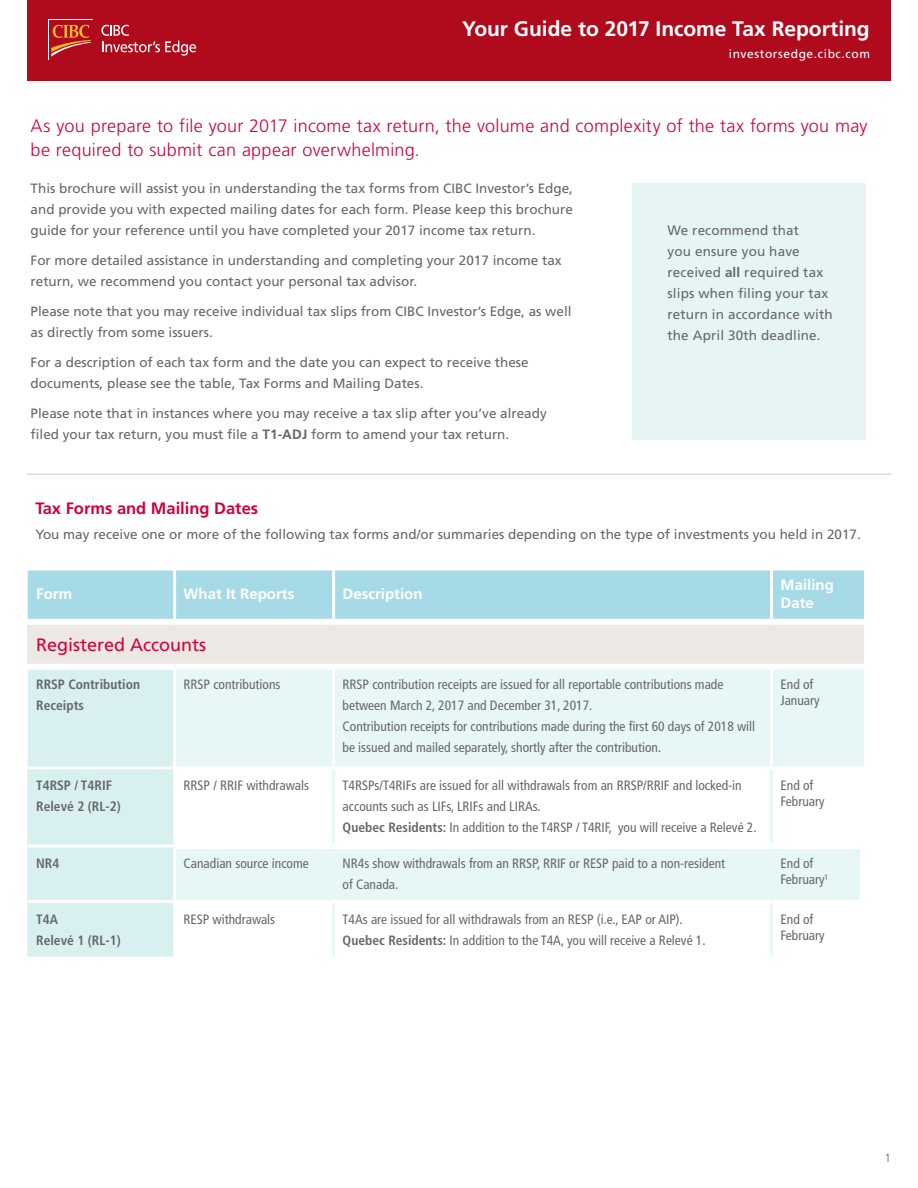
<style>
.page{position:relative;width:918px;height:1188px;background:#fff}
.page>*{position:absolute;margin:0;border:0;box-sizing:border-box;transform-origin:0 0}
.t1{font:700 21px "Frutiger LT Std";letter-spacing:-.005em;color:#fff}
.general_copy{font:300 18px/24px "Frutiger LT Std";letter-spacing:.015em;color:#d40139}
.t2{font:18px "Frutiger LT Std";color:#d40139}
.Subhead_copy{font:700 16.5px "Frutiger LT Std";color:#d40139}
.t3{font:700 15px/18px "Frutiger LT Std";color:#fff}
.general_copy-2{font:13.5px/21px "Frutiger LT Std";color:#67676a}
.description{font:condensed 13.5px/21px "Frutiger LT Std";color:#67676a}
.t4{font:700 condensed 13.5px/21px "Frutiger LT Std";color:#67676a}
.t5{font:12px "Frutiger LT Std";letter-spacing:.05em;color:#fff}
.sub_subhead{font:300 12px "Frutiger LT Std";color:#67676a}
.s1{font-weight:700}
</style>
<div class="page">
<div style="left:27px;top:0;width:864px;height:81px;background:#af0b1c"></div>
<svg style="left:101px;top:25px;width:95px;height:31px"></svg>
<svg style="left:51px;top:25px;width:40px;height:32px"></svg>
<div style="left:28px;top:571px;width:836px;height:48px;background:#a6dae6"></div>
<div style="left:27px;top:622px;width:837px;height:45px;background:#ece8e4"></div>
<div style="left:27px;top:670px;width:148px;height:287px;background:#d8f0f0"></div>
<div style="left:176px;top:670px;width:688px;height:96px;background:#e7f6f6"></div>
<div style="left:176px;top:849px;width:684px;height:51px;background:#e7f6f6"></div>
<hr style="left:27px;top:670px;width:1px;height:96px;background:#fff">
<hr style="left:173px;top:670px;width:3px;height:96px;background:#fff">
<hr style="left:173px;top:570px;width:3px;height:49px;background:#fff">
<hr style="left:332px;top:570px;width:3px;height:49px;background:#fff">
<hr style="left:770px;top:570px;width:3px;height:49px;background:#fff">
<div style="left:27px;top:619px;width:148px;height:6px;background:#fff"></div>
<div style="left:175px;top:619px;width:159px;height:6px;background:#fff"></div>
<div style="left:334px;top:619px;width:438px;height:6px;background:#fff"></div>
<div style="left:772px;top:619px;width:92px;height:6px;background:#fff"></div>
<div style="left:27px;top:664px;width:148px;height:6px;background:#fff"></div>
<div style="left:175px;top:664px;width:159px;height:6px;background:#fff"></div>
<div style="left:334px;top:664px;width:438px;height:6px;background:#fff"></div>
<div style="left:772px;top:664px;width:92px;height:6px;background:#fff"></div>
<hr style="left:332px;top:670px;width:3px;height:96px;background:#fff">
<hr style="left:770px;top:670px;width:3px;height:96px;background:#fff">
<hr style="left:173px;top:766px;width:161px;height:4px;background:#fff">
<hr style="left:332px;top:770px;width:3px;height:73px;background:#e7f6f6">
<hr style="left:770px;top:770px;width:3px;height:73px;background:#e7f6f6">
<hr style="left:173px;top:848px;width:3px;height:52px;background:#fff">
<hr style="left:332px;top:903px;width:3px;height:54px;background:#e7f6f6">
<hr style="left:770px;top:903px;width:3px;height:54px;background:#e7f6f6">
<svg style="left:27px;top:766px;width:146px;height:4px"></svg>
<hr style="left:173px;top:770px;width:3px;height:73px;background:#fff">
<svg style="left:27px;top:844px;width:148px;height:4px"></svg>
<hr style="left:27px;top:900px;width:149px;height:3px;background:#fff">
<hr style="left:173px;top:903px;width:3px;height:54px;background:#fff">
<div style="left:632px;top:183px;width:234px;height:257px;background:#e6f4f4"></div>
<hr style="left:27px;top:474px;width:864px;height:1px;background:#c7c8ca">
<h1 class="t1" style="left:462px;top:17px;width:409px">Your Guide to 2017 Income Tax Reporting</h1>
<p class="t5" style="left:729px;top:46px;width:143px">investorsedge.cibc.com</p>
<p class="general_copy" style="left:31px;top:114px;width:838px">As you prepare to file your 2017 income tax return, the volume and complexity of the tax forms you may be required to submit can appear overwhelming.</p>
<p class="general_copy-2" style="left:31px;top:178px;width:544px;text-align:justify">This brochure will assist you in understanding the tax forms from CIBC Investor’s Edge, and provide you with expected mailing dates for each form. Please keep this brochure guide for your reference until you have completed your 2017 income tax return.</p>
<p class="general_copy-2" style="left:31px;top:250px;width:533px">For more detailed assistance in understanding and completing your 2017 income tax return, we recommend you contact your personal tax advisor.</p>
<p class="general_copy-2" style="left:31px;top:301px;width:542px">Please note that you may receive individual tax slips from CIBC Investor’s Edge, as well as directly from some issuers.</p>
<p class="general_copy-2" style="left:31px;top:352px;width:500px">For a description of each tax form and the date you can expect to receive these documents, please see the table, Tax Forms and Mailing Dates.</p>
<p class="general_copy-2" style="left:31px;top:403px;width:518px">Please note that in instances where you may receive a tax slip after you’ve already filed your tax return, you must file a <span class="s1">T1-ADJ</span> form to amend your tax return.</p>
<p class="general_copy-2" style="left:668px;top:220px;width:167px">We recommend that<br>you ensure you have received <span class="s1">all</span> required tax slips when filing your tax return in accordance with the April 30th deadline.</p>
<p class="Subhead_copy" style="left:35px;top:498px;width:224px">Tax Forms and Mailing Dates</p>
<p class="general_copy-2" style="left:35px;top:524px;width:827px">You may receive one or more of the following tax forms and/or summaries depending on the type of investments you held in 2017.</p>
<p class="t3" style="left:36px;top:585px;width:37px">Form</p>
<p class="t3" style="left:184px;top:585px;width:112px">What It Reports</p>
<p class="t3" style="left:343px;top:585px;width:81px">Description</p>
<p class="t3" style="left:781px;top:576px;width:55px">Mailing<br>Date</p>
<p class="t2" style="left:36px;top:634px;width:172px">Registered Accounts</p>
<p class="t4" style="left:36px;top:674px;width:105px">RRSP Contribution<br>Receipts</p>
<p class="description" style="left:184px;top:674px;width:98px">RRSP contributions</p>
<p class="description" style="left:343px;top:674px;width:382px">RRSP contribution receipts are issued for all reportable contributions made between March 2, 2017 and December 31, 2017.</p>
<p class="description" style="left:343px;top:716px;width:414px">Contribution receipts for contributions made during the first 60 days of 2018 will be issued and mailed separately, shortly after the contribution.</p>
<p class="description" style="left:781px;top:676px;width:41px;line-height:16.2px">End of<br>January</p>
<p class="t4" style="left:36px;top:775px;width:86px">T4RSP / T4RIF<br>Relevé 2 (RL-2)</p>
<p class="description" style="left:184px;top:775px;width:127px">RRSP / RRIF withdrawals</p>
<p class="description" style="left:343px;top:775px;width:401px">T4RSPs/T4RIFs are issued for all withdrawals from an RRSP/RRIF and locked-in accounts such as LIFs, LRIFs and LIRAs.</p>
<p class="description" style="left:343px;top:817px;width:416px"><span class="s1">Quebec Residents:</span> In addition to the T4RSP / T4RIF, you will receive a Relevé 2.</p>
<p class="description" style="left:781px;top:777px;width:45px;line-height:16.2px">End of<br>February</p>
<p class="t4" style="left:36px;top:853px;width:25px">NR4</p>
<p class="description" style="left:184px;top:853px;width:127px">Canadian source income</p>
<p class="description" style="left:343px;top:853px;width:384px">NR4s show withdrawals from an RRSP, RRIF or RESP paid to a non-resident of Canada.</p>
<p class="description" style="left:781px;top:855px;width:49px;line-height:16.2px">End of<br>February<sup>1</sup></p>
<p class="t4" style="left:36px;top:908px;width:86px">T4A<br>Relevé 1 (RL-1)</p>
<p class="description" style="left:184px;top:909px;width:93px">RESP withdrawals</p>
<p class="description" style="left:343px;top:909px;width:342px">T4As are issued for all withdrawals from an RESP (i.e., EAP or AIP).</p>
<p class="description" style="left:781px;top:911px;width:45px;line-height:16.2px">End of<br>February</p>
<p class="description" style="left:343px;top:930px;width:365px"><span class="s1">Quebec Residents:</span> In addition to the T4A, you will receive a Relevé 1.</p>
<p class="sub_subhead" style="left:884px;top:1151px;width:8px">1</p>
</div>
